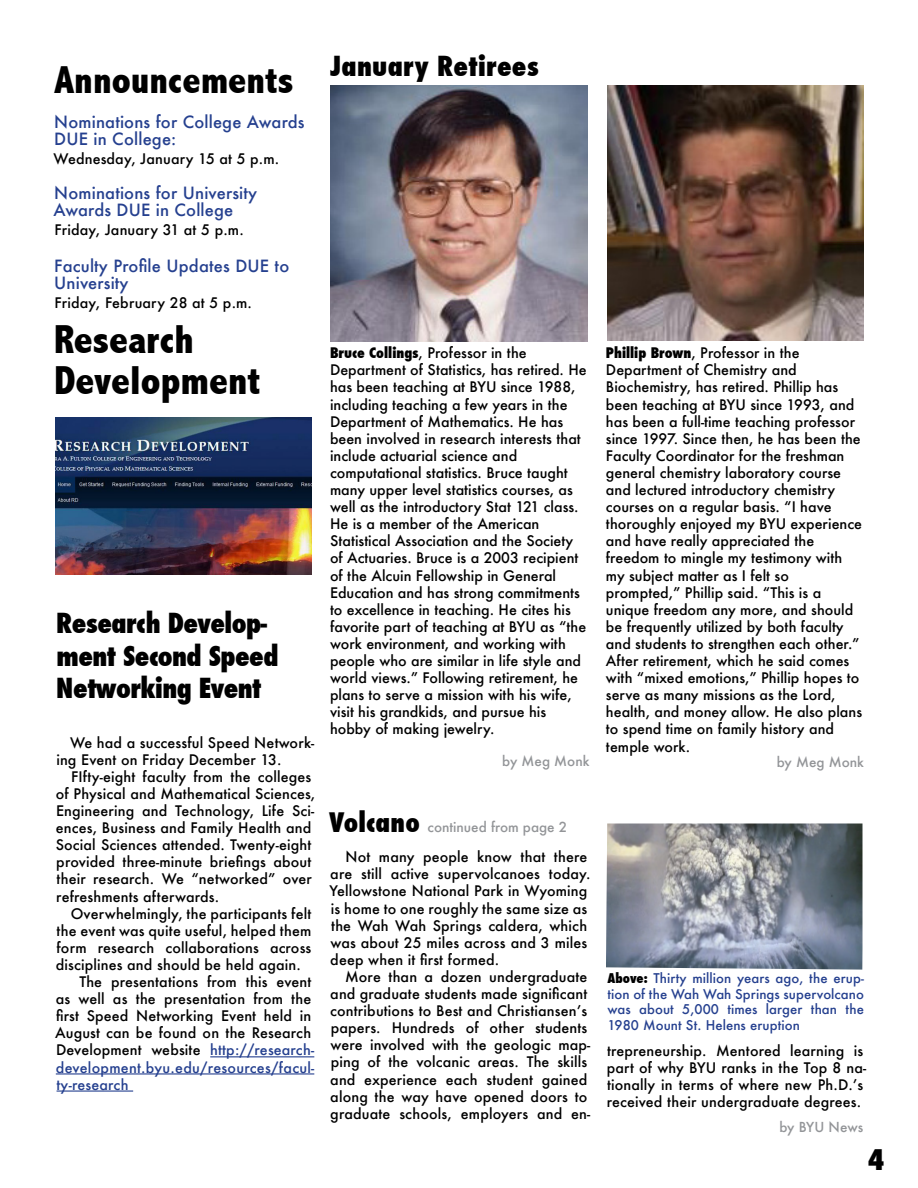
<style>
.page{position:relative;width:918px;height:1188px;background:#fff}
.page>*{position:absolute;margin:0;border:0;box-sizing:border-box;transform-origin:0 0}
.t1{font:800 condensed 40.5px/40.5px "Abadi";color:#000}
.t2{font:800 condensed 39px "Abadi";color:#000}
.t3{font:800 condensed 27.75px "Futura";color:#000}
.t4{font:800 condensed 27px/32.4px "Futura";letter-spacing:-.02em;color:#000}
.t5{font:800 condensed 27px "Futura";letter-spacing:.01em;color:#000}
.t6{font:500 16.5px/17.1px "Futura";letter-spacing:.01em;color:#25408f}
.t7{font:500 14.25px/17.1px "Futura";letter-spacing:.005em;color:#000}
.t8{font:500 14.25px "Futura";letter-spacing:.02em;color:#25408f}
.t9{font:500 13.5px "Futura";color:#939598}
.t10{font:500 13.2px/15.8px "Futura";letter-spacing:.005em;color:#25408f;text-align:justify}
.s1{color:#25408f}
.s2{font-weight:800;font-stretch:condensed}
.s3{font-weight:800;font-stretch:condensed;font-size:26.25px;color:#000}
.s4{font-weight:800;font-stretch:condensed;color:#000}
</style>
<div class="page">
<img style="left:606px;top:824px;width:256px;height:146px">
<img style="left:330px;top:86px;width:258px;height:256px">
<img style="left:608px;top:86px;width:255px;height:254px">
<img style="left:56px;top:418px;width:256px;height:156px">
<hr style="left:210px;top:1056px;width:104px;height:1px;background:#25408f">
<hr style="left:56px;top:1073px;width:258px;height:2px;background:#25408f">
<hr style="left:57px;top:1091px;width:76px;height:1px;background:#25408f">
<h2 class="t2" style="left:54px;top:58px;width:241px">Announcements</h2>
<p class="t6" style="left:54px;top:113px;width:252px">Nominations for College Awards<br>DUE in College:</p>
<p class="t7" style="left:54px;top:150px;width:227px">Wednesday, January 15 at 5 p.m.</p>
<p class="t6" style="left:53px;top:184px;width:205px">Nominations for University<br>Awards DUE in College</p>
<p class="t7" style="left:55px;top:221px;width:191px">Friday, January 31 at 5 p.m.</p>
<p class="t6" style="left:54px;top:257px;width:237px">Faculty Profile Updates DUE to<br>University</p>
<p class="t7" style="left:55px;top:294px;width:199px">Friday, February 28 at 5 p.m.</p>
<h1 class="t1" style="left:54px;top:319px;width:208px">Research<br>Development</h1>
<h3 class="t4" style="left:56px;top:607px;width:224px">Research Develop&shy;ment Second Speed<br>Networking Event</h3>
<p class="t7" style="left:56px;top:734px;width:259px;text-indent:14px">We had a successful Speed Network&shy;ing Event on Friday December 13.</p>
<p class="t7" style="left:56px;top:768px;width:261px;text-indent:15px">FIfty-eight faculty from the colleges of Physical and Mathematical Sciences, Engineering and Technology, Life Sci&shy;ences, Business and Family Health and Social Sciences attended. Twenty-eight provided three-minute briefings about their research. We “networked” over refreshments afterwards.</p>
<p class="t7" style="left:71px;top:905px;width:242px">Overwhelmingly, the participants felt</p>
<p class="t7" style="left:57px;top:922px;width:256px">the event was quite useful, helped them</p>
<p class="t7" style="left:56px;top:939px;width:256px">form research collaborations across</p>
<p class="t7" style="left:56px;top:956px;width:247px">disciplines and should be held again.</p>
<p class="t7" style="left:79px;top:973px;width:233px">The presentations from this event</p>
<p class="t7" style="left:56px;top:990px;width:257px">as well as the presentation from the</p>
<p class="t7" style="left:56px;top:1007px;width:257px">first Speed Networking Event held in</p>
<p class="t7" style="left:55px;top:1024px;width:258px">August can be found on the Research</p>
<p class="t7" style="left:56px;top:1041px;width:260px">Development website <span class="s1">http://research-</span></p>
<p class="t8" style="left:56px;top:1058px;width:260px">development.byu.edu/resources/facul-</p>
<p class="t8" style="left:57px;top:1075px;width:73px">ty-research</p>
<h3 class="t5" style="left:331px;top:48px;width:210px">January Retirees</h3>
<p class="t7" style="left:330px;top:344px;width:258px"><span class="s2">Bruce Collings</span>, Professor in the Department of Statistics, has retired. He has been teaching at BYU since 1988, including teaching a few years in the Department of Mathematics. He has been involved in research interests that include actuarial science and computational statistics. Bruce taught many upper level statistics courses, as well as the introductory Stat 121 class.<br>He is a member of the American Statistical Association and the Society of Actuaries. Bruce is a 2003 recipient of the Alcuin Fellowship in General Education and has strong commitments to excellence in teaching. He cites his favorite part of teaching at BYU as “the work environment, and working with people who are similar in life style and world views.” Following retirement, he plans to serve a mission with his wife, visit his grandkids, and pursue his hobby of making jewelry.</p>
<p class="t7" style="left:606px;top:344px;width:258px"><span class="s2">Phillip Brown</span>, Professor in the Department of Chemistry and Biochemistry, has retired. Phillip has been teaching at BYU since 1993, and has been a full-time teaching professor since 1997. Since then, he has been the Faculty Coordinator for the freshman general chemistry laboratory course and lectured introductory chemistry courses on a regular basis. “I have thoroughly enjoyed my BYU experience and have really appreciated the freedom to mingle my testimony with my subject matter as I felt so prompted,” Phillip said. “This is a unique freedom any more, and should be frequently utilized by both faculty and students to strengthen each other.” After retirement, which he said comes with “mixed emotions,” Phillip hopes to serve as many missions as the Lord, health, and money allow. He also plans to spend time on family history and temple work.</p>
<p class="t9" style="left:502px;top:752px;width:89px">by Meg Monk</p>
<p class="t9" style="left:777px;top:753px;width:89px">by Meg Monk</p>
<p class="t9" style="left:329px;top:817px;width:240px"><span class="s3">Volcano</span> continued from page 2</p>
<p class="t7" style="left:329px;top:848px;width:263px;text-indent:16px">Not many people know that there are still active supervolcanoes today.<br>Yellowstone National Park in Wyoming is home to one roughly the same size as the Wah Wah Springs caldera, which was about 25 miles across and 3 miles deep when it first formed.</p>
<p class="t7" style="left:330px;top:968px;width:262px;text-indent:15px">More than a dozen undergraduate and graduate students made significant contributions to Best and Christiansen’s papers. Hundreds of other students were involved with the geologic map&shy;ping of the volcanic areas. The skills and experience each student gained along the way have opened doors to graduate schools, employers and en-</p>
<p class="t10" style="left:608px;top:970px;width:258px"><span class="s4">Above:</span> Thirty million years ago, the erup&shy;tion of the Wah Wah Springs supervolcano was about 5,000 times larger than the 1980 Mount St. Helens eruption</p>
<p class="t7" style="left:607px;top:1042px;width:261px">trepreneurship. Mentored learning is part of why BYU ranks in the Top 8 na&shy;tionally in terms of where new Ph.D.’s received their undergraduate degrees.</p>
<p class="t9" style="left:779px;top:1117px;width:85px">by BYU News</p>
<h3 class="t3" style="left:868px;top:1141px;width:18px">4</h3>
</div>
